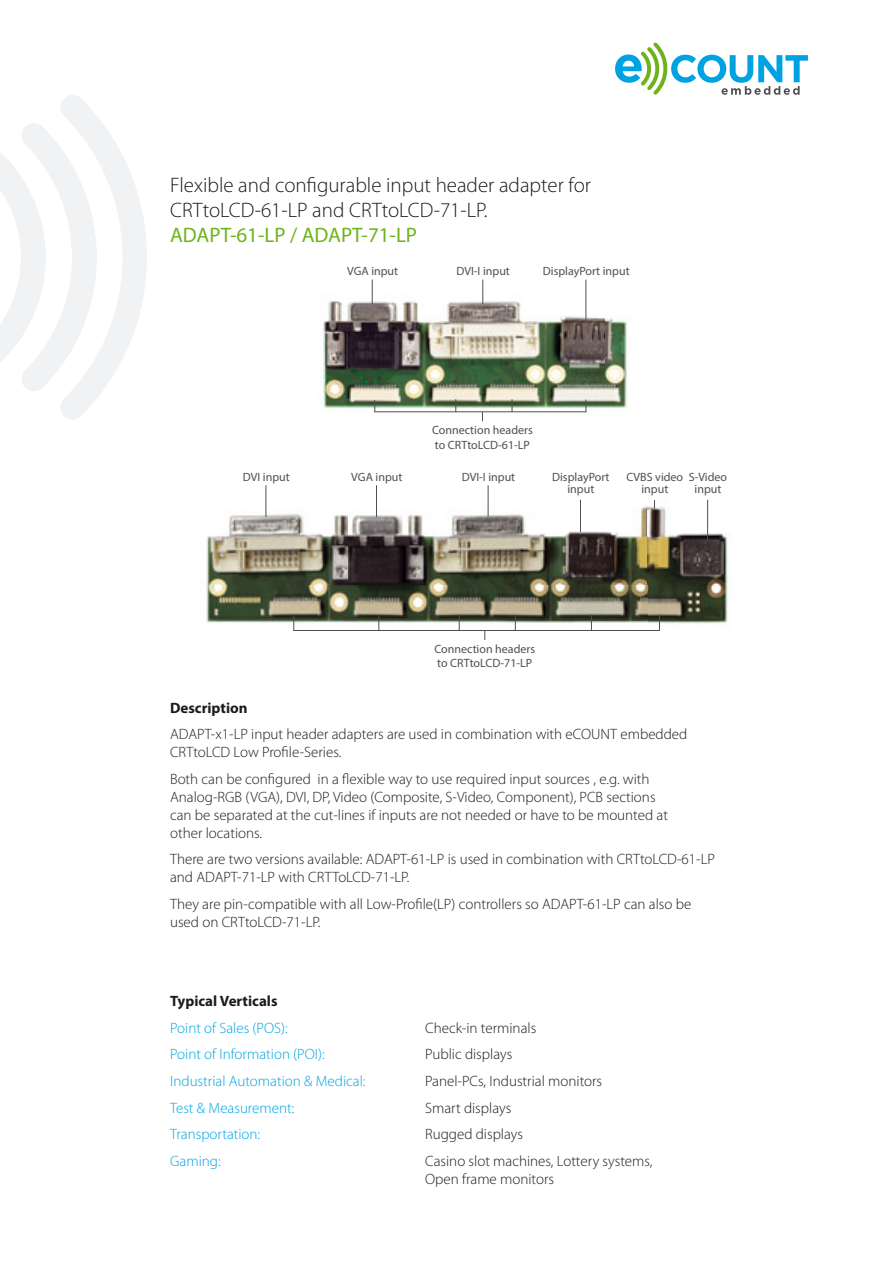
<style>
.page{position:relative;width:893px;height:1263px;background:#fff}
.page>*{position:absolute;margin:0;border:0;box-sizing:border-box;transform-origin:0 0}
.t1{font:300 21px/25.2px "Myriad Pro";color:#1b1c20}
.t2{font:21px "Myriad Pro";color:#6db31c}
.t3{font:300 15px/18px "Myriad Pro";color:#1b1c20}
.t4{font:300 15px "Myriad Pro";color:#00a3e2}
.t5{font:700 15px "Myriad Pro";color:#1b1c20}
.t6{font:12px/12px "Myriad Pro";color:#504e53;text-align:center}
</style>
<div class="page">
<svg style="left:0;top:95px;width:147px;height:324px"></svg>
<svg style="left:615px;top:42px;width:193px;height:53px"></svg>
<img style="left:206px;top:485px;width:522px;height:145px">
<img style="left:323px;top:292px;width:305px;height:121px">
<svg style="left:372px;top:280px;width:1px;height:24px"></svg>
<hr style="left:266px;top:485px;width:1px;height:32px;background:#504e53">
<svg style="left:482px;top:280px;width:1px;height:24px"></svg>
<hr style="left:376px;top:485px;width:1px;height:32px;background:#504e53">
<hr style="left:585px;top:280px;width:1px;height:42px;background:#504e53">
<hr style="left:488px;top:485px;width:1px;height:32px;background:#504e53">
<hr style="left:580px;top:500px;width:1px;height:32px;background:#504e53">
<hr style="left:707px;top:500px;width:1px;height:40px;background:#504e53">
<svg style="left:293px;top:614px;width:1px;height:16px"></svg>
<svg style="left:378px;top:615px;width:1px;height:15px"></svg>
<svg style="left:455px;top:399px;width:1px;height:12px"></svg>
<svg style="left:459px;top:614px;width:1px;height:16px"></svg>
<svg style="left:512px;top:399px;width:1px;height:12px"></svg>
<svg style="left:515px;top:615px;width:1px;height:15px"></svg>
<svg style="left:591px;top:614px;width:1px;height:16px"></svg>
<svg style="left:659px;top:614px;width:1px;height:16px"></svg>
<hr style="left:374px;top:411px;width:212px;height:1px;background:#504e53">
<hr style="left:293px;top:630px;width:367px;height:1px;background:#504e53">
<h1 class="t1" style="left:170px;top:174px;width:422px">Flexible and configurable input header adapter for<br>CRTtoLCD-61-LP and CRTtoLCD-71-LP.</h1>
<h1 class="t2" style="left:170px;top:227px;width:249px">ADAPT-61-LP / ADAPT-71-LP</h1>
<p class="t6" style="left:347px;top:266px;width:53px">VGA input</p>
<p class="t6" style="left:543px;top:266px;width:88px">DisplayPort input</p>
<p class="t6" style="left:456px;top:266px;width:55px">DVI-I input</p>
<p class="t6" style="left:243px;top:472px;width:48px">DVI input</p>
<p class="t6" style="left:351px;top:472px;width:53px">VGA input</p>
<p class="t6" style="left:432px;top:424px;width:102px;line-height:14.4px;text-align:left">Connection headers to CRTtoLCD-61-LP</p>
<p class="t6" style="left:462px;top:472px;width:55px">DVI-I input</p>
<p class="t6" style="left:552px;top:472px;width:59px">DisplayPort input</p>
<p class="t6" style="left:626px;top:472px;width:58px">CVBS video input</p>
<p class="t6" style="left:689px;top:472px;width:40px">S-Video input</p>
<p class="t6" style="left:434px;top:643px;width:102px;line-height:14.4px;text-align:left">Connection headers to CRTtoLCD-71-LP</p>
<p class="t5" style="left:170px;top:702px;width:79px">Description</p>
<p class="t3" style="left:170px;top:727px;width:519px">ADAPT-x1-LP input header adapters are used in combination with eCOUNT embedded<br>CRTtoLCD Low Profile-Series.</p>
<p class="t3" style="left:170px;top:771px;width:499px">Both can be configured in a flexible way to use required input sources , e.g. with Analog-RGB (VGA), DVI, DP, Video (Composite, S-Video, Component), PCB sections can be separated at the cut-lines if inputs are not needed or have to be mounted at other locations.</p>
<p class="t3" style="left:170px;top:852px;width:546px">There are two versions available: ADAPT-61-LP is used in combination with CRTtoLCD-61-LP and ADAPT-71-LP with CRTToLCD-71-LP.</p>
<p class="t3" style="left:170px;top:896px;width:523px">They are pin-compatible with all Low-Profile(LP) controllers so ADAPT-61-LP can also be used on CRTtoLCD-71-LP.</p>
<p class="t5" style="left:170px;top:996px;width:109px">Typical Verticals</p>
<p class="t4" style="left:170px;top:1022px;width:119px">Point of Sales (POS):</p>
<p class="t3" style="left:425px;top:1020px;width:113px">Check-in terminals</p>
<p class="t4" style="left:170px;top:1049px;width:156px">Point of Information (POI):</p>
<p class="t3" style="left:425px;top:1047px;width:89px">Public displays</p>
<p class="t4" style="left:170px;top:1075px;width:197px">Industrial Automation &amp; Medical:</p>
<p class="t3" style="left:425px;top:1073px;width:178px">Panel-PCs, Industrial monitors</p>
<p class="t4" style="left:170px;top:1102px;width:126px">Test &amp; Measurement:</p>
<p class="t3" style="left:425px;top:1100px;width:88px">Smart displays</p>
<p class="t4" style="left:170px;top:1128px;width:92px">Transportation:</p>
<p class="t3" style="left:425px;top:1126px;width:99px">Rugged displays</p>
<p class="t4" style="left:170px;top:1155px;width:52px">Gaming:</p>
<p class="t3" style="left:425px;top:1153px;width:229px">Casino slot machines, Lottery systems,<br>Open frame monitors</p>
</div>
